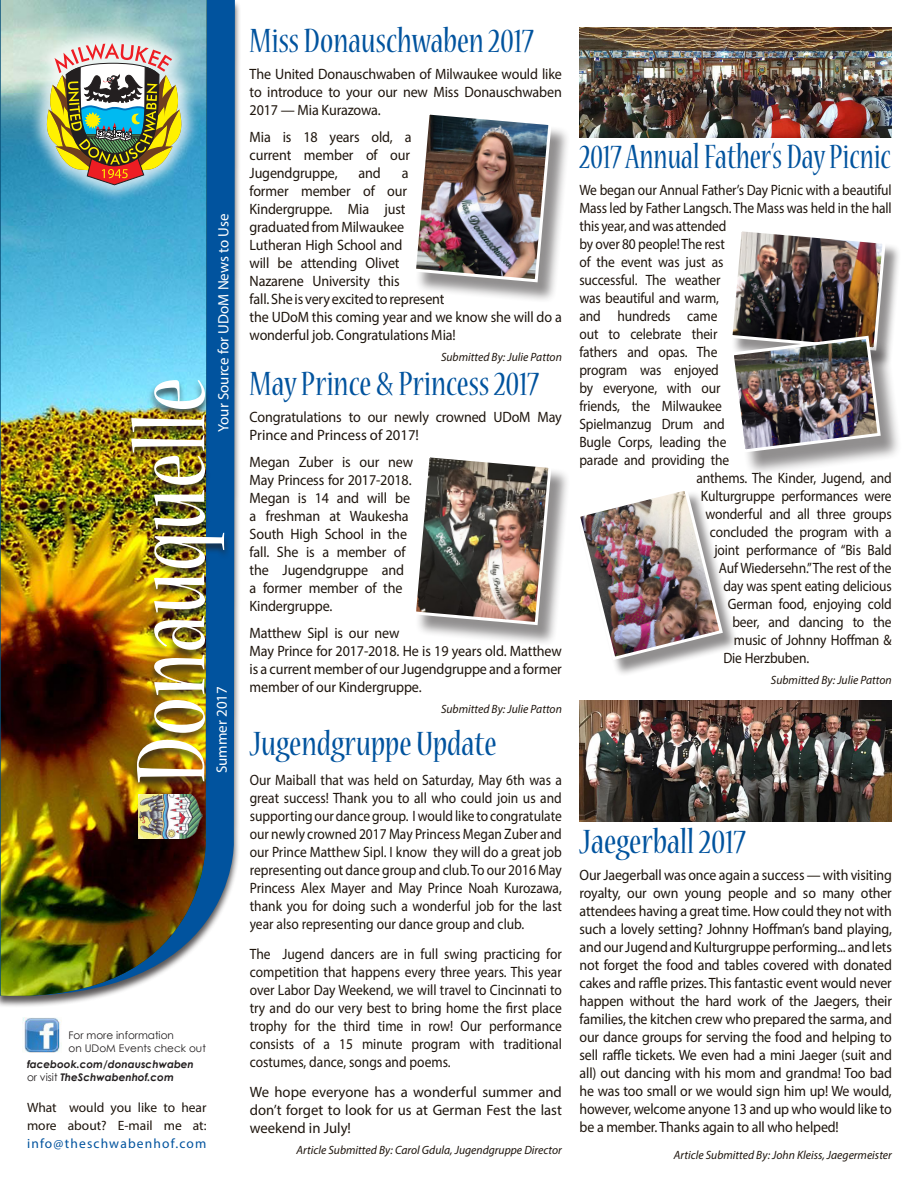
<style>
.page{position:relative;width:918px;height:1188px;background:#fff}
.page>*{position:absolute;margin:0;border:0;box-sizing:border-box;transform-origin:0 0}
.Headers{font:condensed 108px "Nueva Std";color:#fff}
.Text{font:condensed 37.5px "Nueva Std";color:#01539e}
.Text-2{font:condensed 37.5px "Nueva Std";color:#01539e;scale:.91 1}
.Text-3{font:15px/18px "Myriad Pro";letter-spacing:-.01em;color:#1e150d;text-align:justify;scale:.9 1}
.Text-4{font:15px/18px "Myriad Pro";letter-spacing:-.01em;color:#1e150d;scale:.94 1}
.Text-5{font:15px/18px "Myriad Pro";letter-spacing:-.01em;color:#1e150d;text-align:justify;scale:.93 1}
.Text-6{font:15px/18px "Myriad Pro";letter-spacing:-.01em;color:#1e150d;text-align:justify}
.Text-7{font:15px "Myriad Pro";color:#fff}
.Text-8{font:13.5px/18px "Myriad Pro";color:#1e150d;text-align:justify}
.Text-9{font:italic 12px "Myriad Pro";color:#1e150d}
.t1{font:italic 700 10.5px "Century Gothic";color:#231f20}
.t2{font:10.5px "Century Gothic";color:#231f20}
.s1{font-weight:400;font-style:normal}
.s2{color:#01539e}
</style>
<div class="page">
<div style="left:0;top:0;width:241px;height:1007px;background:#231f20;opacity:.75"></div>
<svg style="left:0;top:0;width:236px;height:1004px;fill:#01539e"></svg>
<img style="left:1px;top:0;width:207px;height:996px">
<div style="left:125px;top:379px;width:105px;height:414px;background:#231f20;opacity:.75"></div>
<img style="left:139px;top:794px;width:63px;height:45px">
<div style="left:415px;top:458px;width:156px;height:189px;background:#231f20;opacity:.5"></div>
<img style="left:415px;top:457px;width:138px;height:170px">
<img style="left:23px;top:1017px;width:39px;height:36px">
<div style="left:28px;top:25px;width:172px;height:179px;background:#fff;opacity:.75"></div>
<img style="left:47px;top:43px;width:134px;height:142px">
<img style="left:580px;top:701px;width:312px;height:121px">
<div style="left:415px;top:115px;width:156px;height:189px;background:#231f20;opacity:.5"></div>
<img style="left:415px;top:114px;width:138px;height:170px">
<div style="left:731px;top:231px;width:171px;height:137px;background:#231f20;opacity:.5"></div>
<div style="left:733px;top:340px;width:169px;height:136px;background:#231f20;opacity:.5"></div>
<img style="left:731px;top:231px;width:156px;height:223px">
<img style="left:579px;top:28px;width:313px;height:109px">
<div style="left:578px;top:491px;width:160px;height:186px;background:#231f20;opacity:.5"></div>
<img style="left:578px;top:491px;width:147px;height:171px">
<p class="Text-7" style="left:214px;top:432px;width:220px;rotate:-90deg">Your Source for UDoM News to Use</p>
<p class="Headers" style="left:123px;top:784px;width:409px;rotate:-90deg">Donauquelle</p>
<p class="Text-7" style="left:212px;top:773px;width:89px;rotate:-90deg">Summer 2017</p>
<p class="t2" style="left:69px;top:1028px;width:107px">For more information</p>
<p class="t2" style="left:69px;top:1041px;width:139px">on UDoM Events check out</p>
<p class="t1" style="left:27px;top:1056px;width:168px">facebook.com/donauschwaben</p>
<p class="t1" style="left:27px;top:1069px;width:148px"><span class="s1">or visit</span> TheSchwabenhof.com</p>
<p class="Text-8" style="left:27px;top:1098px;width:181px">What would you like to hear more about? E-mail me at: <span class="s2">info@theschwabenhof.com</span></p>
<p class="Text" style="left:250px;top:24px;width:286px">Miss Donauschwaben 2017</p>
<p class="Text-4" style="left:250px;top:65px;width:334px;text-align:justify">The United Donauschwaben of Milwaukee would like to introduce to your our new Miss Donauschwaben 2017 — Mia Kurazowa.</p>
<p class="Text-4" style="left:250px;top:128px;width:174px;text-align:justify">Mia is 18 years old, a current member of our Jugendgruppe,</p>
<p class="Text-4" style="left:359px;top:164px;width:25px">and</p>
<p class="Text-4" style="left:250px;top:164px;width:334px;text-indent:152px">a<br>former member of our<br>Kindergruppe. Mia just<br>graduated from Milwaukee<br>Lutheran High School and<br>will be attending Olivet<br>Nazarene University this<br>fall. She is very excited to represent<br>the UDoM this coming year and we know she will do a wonderful job. Congratulations Mia!</p>
<p class="Text-9" style="left:441px;top:350px;width:122px">Submitted By: Julie Patton</p>
<p class="Text" style="left:250px;top:367px;width:291px">May Prince &amp; Princess 2017</p>
<p class="Text-4" style="left:250px;top:408px;width:334px">Congratulations to our newly crowned UDoM May<br>Prince and Princess of 2017!</p>
<p class="Text-4" style="left:250px;top:453px;width:175px">Megan Zuber is our new<br>May Princess for 2017-2018.<br>Megan is 14 and will be a freshman at Waukesha<br>South High School in the fall. She is a member of the Jugendgruppe and a former member of the<br>Kindergruppe.</p>
<p class="Text-4" style="left:250px;top:624px;width:334px">Matthew Sipl is our new<br>May Prince for 2017-2018. He is 19 years old. Matthew is a current member of our Jugendgruppe and a former member of our Kindergruppe.</p>
<p class="Text-9" style="left:441px;top:702px;width:122px">Submitted By: Julie Patton</p>
<p class="Text" style="left:250px;top:727px;width:248px">Jugendgruppe Update</p>
<p class="Text-3" style="left:250px;top:771px;width:348px">Our Maiball that was held on Saturday, May 6th was a great success! Thank you to all who could join us and supporting our dance group. I would like to congratulate our newly crowned 2017 May Princess Megan Zuber and our Prince Matthew Sipl. I know they will do a great job representing out dance group and club. To our 2016 May Princess Alex Mayer and May Prince Noah Kurozawa, thank you for doing such a wonderful job for the last year also representing our dance group and club.</p>
<p class="Text-3" style="left:250px;top:945px;width:348px">The Jugend dancers are in full swing practicing for competition that happens every three years. This year over Labor Day Weekend, we will travel to Cincinnati to try and do our very best to bring home the first place trophy for the third time in row! Our performance consists of a 15 minute program with traditional costumes, dance, songs and poems.</p>
<p class="Text-6" style="left:250px;top:1083px;width:314px">We hope everyone has a wonderful summer and don’t forget to look for us at German Fest the last weekend in July!</p>
<p class="Text-9" style="left:297px;top:1143px;width:267px">Article Submitted By: Carol Gdula, Jugendgruppe Director</p>
<p class="Text-2" style="left:579px;top:140px;width:344px">2017 Annual Father’s Day Picnic</p>
<p class="Text-3" style="left:579px;top:180px;width:349px">We began our Annual Father’s Day Picnic with a beautiful</p>
<p class="Text-3" style="left:579px;top:198px;width:349px">Mass led by Father Langsch. The Mass was held in the hall</p>
<p class="Text-3" style="left:579px;top:216px;width:165px">this year, and was attended</p>
<p class="Text-3" style="left:579px;top:234px;width:163px">by over 80 people! The rest</p>
<p class="Text-3" style="left:579px;top:252px;width:162px">of the event was just as</p>
<p class="Text-3" style="left:579px;top:270px;width:158px">successful. The weather</p>
<p class="Text-3" style="left:579px;top:288px;width:157px">was beautiful and warm,</p>
<p class="Text-3" style="left:579px;top:306px;width:155px">and hundreds came</p>
<p class="Text-3" style="left:579px;top:324px;width:155px">out to celebrate their</p>
<p class="Text-3" style="left:579px;top:342px;width:155px">fathers and opas. The</p>
<p class="Text-3" style="left:579px;top:360px;width:156px">program was enjoyed</p>
<p class="Text-3" style="left:579px;top:378px;width:158px">by everyone, with our</p>
<p class="Text-3" style="left:579px;top:396px;width:160px">friends, the Milwaukee</p>
<p class="Text-3" style="left:579px;top:414px;width:163px">Spielmanzug Drum and</p>
<p class="Text-3" style="left:579px;top:432px;width:165px">Bugle Corps, leading the</p>
<p class="Text-3" style="left:579px;top:450px;width:168px">parade and providing the</p>
<p class="Text-3" style="left:696px;top:468px;width:218px">anthems. The Kinder, Jugend, and</p>
<p class="Text-3" style="left:701px;top:486px;width:213px">Kulturgruppe performances were</p>
<p class="Text-3" style="left:705px;top:504px;width:208px">wonderful and all three groups</p>
<p class="Text-3" style="left:710px;top:522px;width:204px">concluded the program with a</p>
<p class="Text-3" style="left:714px;top:540px;width:199px">joint performance of “Bis Bald</p>
<p class="Text-3" style="left:719px;top:558px;width:194px">Auf Wiedersehn.” The rest of the</p>
<p class="Text-3" style="left:723px;top:576px;width:189px">day was spent eating delicious</p>
<p class="Text-3" style="left:728px;top:594px;width:183px">German food, enjoying cold</p>
<p class="Text-3" style="left:732px;top:612px;width:179px">beer, and dancing to the</p>
<p class="Text-3" style="left:734px;top:630px;width:177px">music of Johnny Hoffman &amp;</p>
<p class="Text-3" style="left:723px;top:648px;width:97px">Die Herzbuben.</p>
<p class="Text-9" style="left:771px;top:672px;width:122px">Submitted By: Julie Patton</p>
<p class="Text" style="left:580px;top:825px;width:168px">Jaegerball 2017</p>
<p class="Text-5" style="left:580px;top:866px;width:337px">Our Jaegerball was once again a success — with visiting royalty, our own young people and so many other attendees having a great time. How could they not with such a lovely setting? Johnny Hoffman’s band playing, and our Jugend and Kulturgruppe performing... and lets not forget the food and tables covered with donated cakes and raffle prizes. This fantastic event would never happen without the hard work of the Jaegers, their families, the kitchen crew who prepared the sarma, and our dance groups for serving the food and helping to sell raffle tickets. We even had a mini Jaeger (suit and all) out dancing with his mom and grandma! Too bad he was too small or we would sign him up! We would, however, welcome anyone 13 and up who would like to be a member. Thanks again to all who helped!</p>
<p class="Text-9" style="left:674px;top:1148px;width:220px">Article Submitted By: John Kleiss, Jaegermeister</p>
</div>
